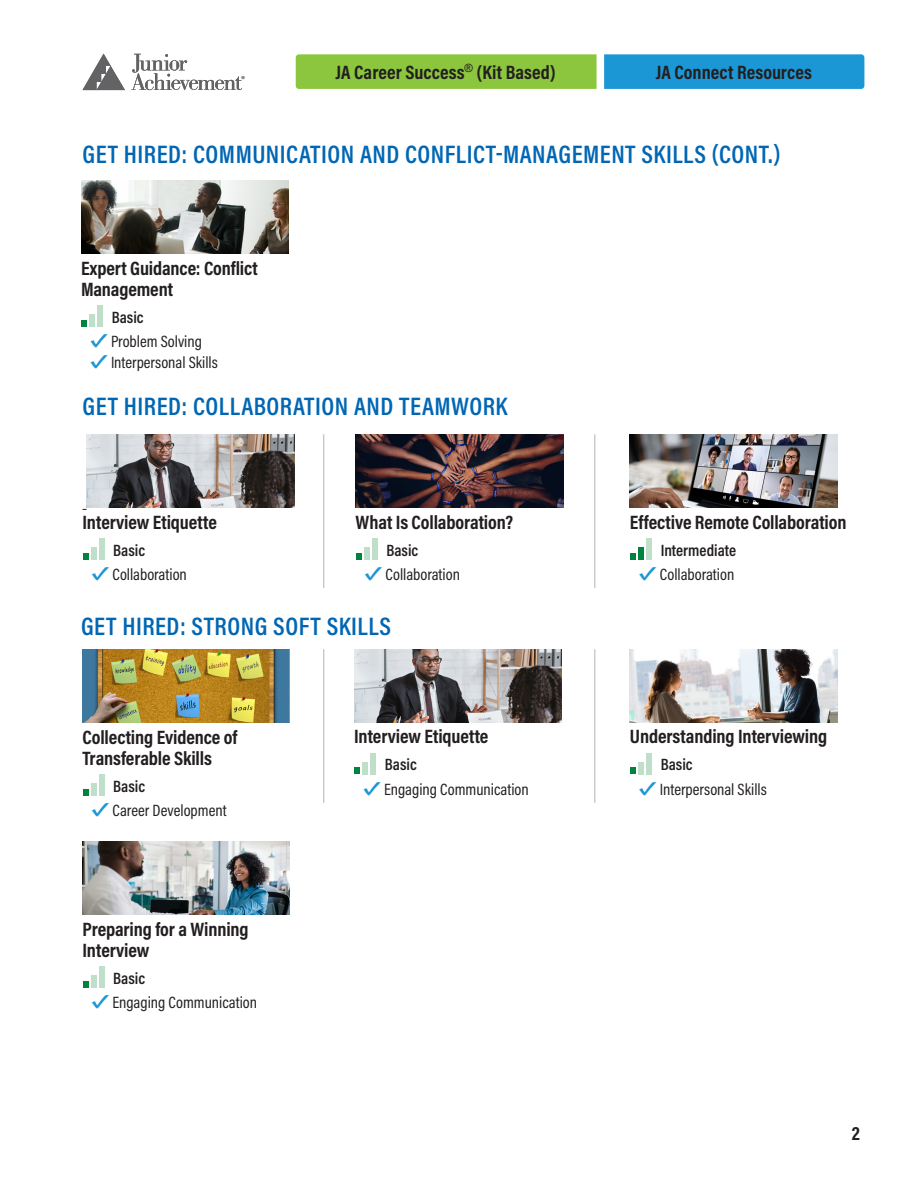
<style>
.page{position:relative;width:918px;height:1188px;background:#fff}
.page>*{position:absolute;margin:0;border:0;box-sizing:border-box;transform-origin:0 0}
.Body{font:600 25.5px "Acumin Pro Cond";letter-spacing:.02em;color:#0166b3}
.t1{font:700 19.5px/21px "Acumin Pro Cond";letter-spacing:-.005em;color:#231f20}
.t2{font:16.5px "Acumin Pro Cond";color:#231f20}
.body_difficulty{font:600 16.5px "Acumin Pro Cond";color:#231f20}
.s1{font-weight:700;font-size:18.9px;color:#1c97d5}
</style>
<div class="page">
<div style="left:296px;top:54px;width:301px;height:35px;background:#8bc63e"></div>
<div style="left:604px;top:54px;width:260px;height:35px;background:#1c97d5"></div>
<svg style="left:131px;top:54px;width:114px;height:36px"></svg>
<svg style="left:83px;top:54px;width:42px;height:36px"></svg>
<img style="left:81px;top:181px;width:207px;height:73px">
<div style="left:97px;top:305px;width:6px;height:22px;background:#c0dfcb"></div>
<div style="left:89px;top:314px;width:6px;height:13px;background:#c0dfcb"></div>
<div style="left:81px;top:320px;width:6px;height:7px;background:#00833e"></div>
<img style="left:87px;top:434px;width:207px;height:74px">
<div style="left:99px;top:538px;width:6px;height:22px;background:#c0dfcb"></div>
<div style="left:91px;top:547px;width:6px;height:13px;background:#c0dfcb"></div>
<div style="left:83px;top:553px;width:6px;height:7px;background:#00833e"></div>
<img style="left:356px;top:434px;width:207px;height:74px">
<div style="left:372px;top:538px;width:6px;height:22px;background:#c0dfcb"></div>
<div style="left:364px;top:547px;width:6px;height:13px;background:#c0dfcb"></div>
<div style="left:356px;top:553px;width:6px;height:7px;background:#00833e"></div>
<img style="left:630px;top:434px;width:207px;height:74px">
<div style="left:646px;top:538px;width:6px;height:22px;background:#c0dfcb"></div>
<div style="left:638px;top:547px;width:6px;height:13px;background:#00833e"></div>
<div style="left:630px;top:553px;width:6px;height:7px;background:#00833e"></div>
<img style="left:82px;top:649px;width:208px;height:74px">
<div style="left:99px;top:774px;width:6px;height:22px;background:#c0dfcb"></div>
<div style="left:91px;top:783px;width:6px;height:13px;background:#c0dfcb"></div>
<div style="left:83px;top:789px;width:6px;height:7px;background:#00833e"></div>
<img style="left:354px;top:649px;width:208px;height:73px">
<div style="left:371px;top:753px;width:5px;height:21px;background:#c0dfcb"></div>
<div style="left:363px;top:762px;width:5px;height:12px;background:#c0dfcb"></div>
<svg style="left:355px;top:768px;width:5px;height:6px"></svg>
<img style="left:630px;top:649px;width:207px;height:73px">
<div style="left:646px;top:753px;width:6px;height:21px;background:#c0dfcb"></div>
<div style="left:638px;top:762px;width:6px;height:12px;background:#c0dfcb"></div>
<svg style="left:630px;top:768px;width:6px;height:6px"></svg>
<img style="left:83px;top:842px;width:207px;height:73px">
<div style="left:99px;top:966px;width:6px;height:22px;background:#c0dfcb"></div>
<div style="left:91px;top:975px;width:6px;height:13px;background:#c0dfcb"></div>
<div style="left:83px;top:981px;width:6px;height:7px;background:#00833e"></div>
<hr style="left:323px;top:434px;width:1px;height:154px;background:#b2b3b7">
<hr style="left:594px;top:434px;width:1px;height:154px;background:#b2b3b7">
<hr style="left:323px;top:649px;width:1px;height:154px;background:#b2b3b7">
<hr style="left:594px;top:649px;width:1px;height:154px;background:#b2b3b7">
<p class="t1" style="left:336px;top:61px;width:222px">JA Career Success<sup>®</sup> (Kit Based)</p>
<p class="t1" style="left:656px;top:61px;width:158px">JA Connect Resources</p>
<p class="Body" style="left:82px;top:138px;width:700px">GET HIRED: COMMUNICATION AND CONFLICT-MANAGEMENT SKILLS (CONT.)</p>
<h3 class="t1" style="left:81px;top:257px;width:178px">Expert Guidance: Conflict<br>Management</h3>
<p class="body_difficulty" style="left:112px;top:306px;width:33px">Basic</p>
<p class="t2" style="left:90px;top:331px;width:114px"><span class="s1">✓</span>Problem Solving</p>
<p class="t2" style="left:90px;top:352px;width:129px"><span class="s1">✓</span>Interpersonal Skills</p>
<p class="Body" style="left:82px;top:390px;width:427px">GET HIRED: COLLABORATION AND TEAMWORK</p>
<h3 class="t1" style="left:82px;top:511px;width:136px">Interview Etiquette</h3>
<p class="body_difficulty" style="left:113px;top:539px;width:33px">Basic</p>
<p class="t2" style="left:92px;top:563px;width:97px"><span class="s1">✓</span>Collaboration</p>
<h3 class="t1" style="left:356px;top:511px;width:159px">What Is Collaboration?</h3>
<p class="body_difficulty" style="left:386px;top:539px;width:33px">Basic</p>
<p class="t2" style="left:365px;top:563px;width:97px"><span class="s1">✓</span>Collaboration</p>
<p class="Body" style="left:81px;top:610px;width:312px">GET HIRED: STRONG SOFT SKILLS</p>
<h3 class="t1" style="left:82px;top:726px;width:156px">Collecting Evidence of<br>Transferable Skills</h3>
<p class="body_difficulty" style="left:113px;top:775px;width:33px">Basic</p>
<p class="t2" style="left:92px;top:800px;width:137px"><span class="s1">✓</span>Career Development</p>
<h3 class="t1" style="left:82px;top:918px;width:168px">Preparing for a Winning<br>Interview</h3>
<p class="body_difficulty" style="left:113px;top:967px;width:33px">Basic</p>
<p class="t2" style="left:92px;top:992px;width:167px"><span class="s1">✓</span>Engaging Communication</p>
<h3 class="t1" style="left:354px;top:726px;width:136px">Interview Etiquette</h3>
<p class="body_difficulty" style="left:385px;top:754px;width:33px">Basic</p>
<p class="t2" style="left:363px;top:778px;width:167px"><span class="s1">✓</span>Engaging Communication</p>
<h3 class="t1" style="left:630px;top:511px;width:218px">Effective Remote Collaboration</h3>
<p class="body_difficulty" style="left:661px;top:539px;width:77px">Intermediate</p>
<p class="t2" style="left:639px;top:563px;width:97px"><span class="s1">✓</span>Collaboration</p>
<h3 class="t1" style="left:630px;top:726px;width:199px">Understanding Interviewing</h3>
<p class="body_difficulty" style="left:661px;top:754px;width:33px">Basic</p>
<p class="t2" style="left:639px;top:778px;width:129px"><span class="s1">✓</span>Interpersonal Skills</p>
<p class="t1" style="left:852px;top:1122px;width:10px">2</p>
</div>
